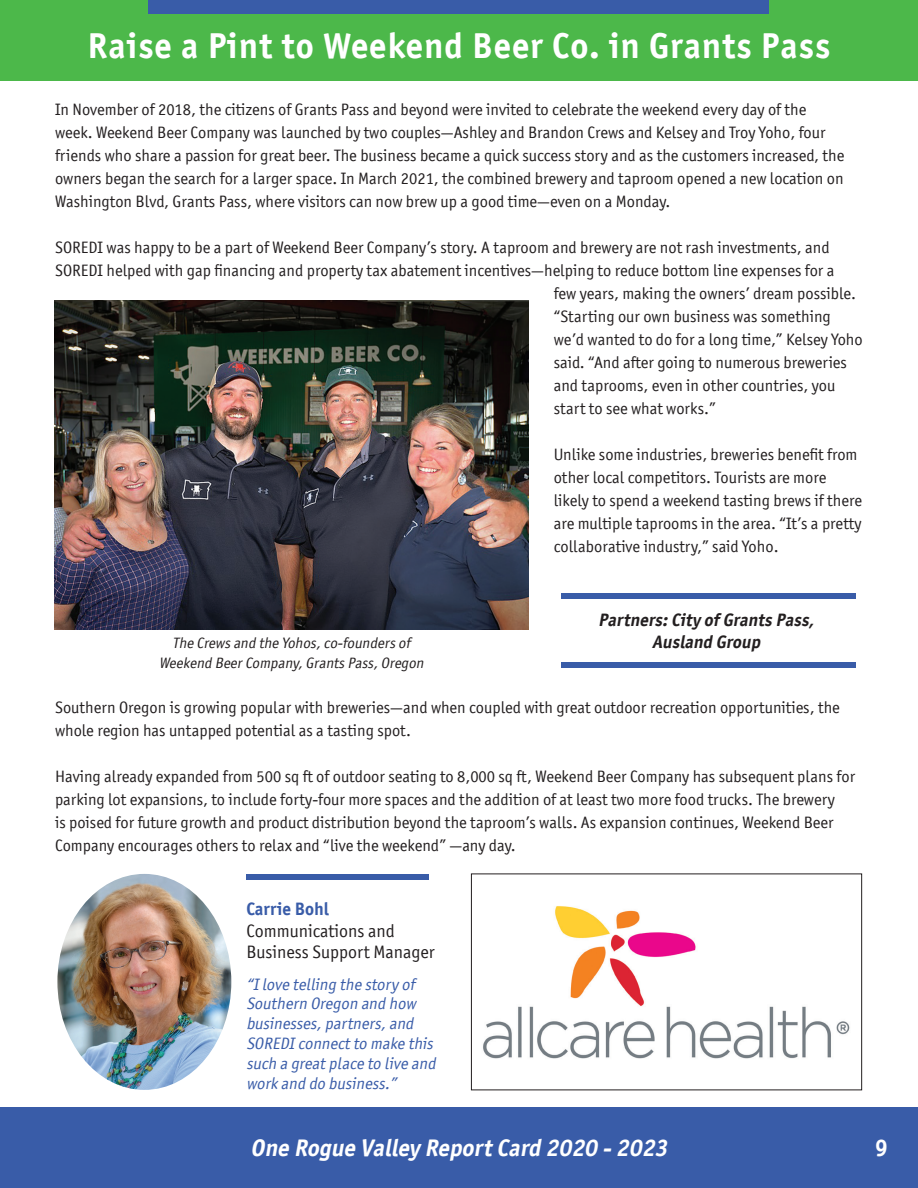
<style>
.page{position:relative;width:918px;height:1188px;background:#fff}
.page>*{position:absolute;margin:0;border:0;box-sizing:border-box;transform-origin:0 0}
.t1{font:700 36px "Officina Sans ITC Pro";letter-spacing:.025em;color:#fff}
.t2{font:italic 700 24px "Officina Sans ITC Pro";color:#fff}
.t3{font:700 24px "Officina Sans ITC Pro";color:#fff}
.t4{font:18px "Officina Sans ITC Pro";color:#231f20}
.t5{font:italic 700 18px "Officina Sans ITC Pro";color:#231f20}
.t6{font:700 18px "Officina Sans ITC Pro";color:#395ca8}
.Body{font:16.5px/23px "Officina Sans ITC Pro";color:#231f20}
.t7{font:italic 16.5px/19.8px "Officina Sans ITC Pro";color:#395ca8}
.t8{font:italic 15px "Officina Sans ITC Pro";color:#231f20}
</style>
<div class="page">
<img style="left:57px;top:874px;width:174px;height:216px">
<img style="left:483px;top:906px;width:367px;height:153px">
<div style="left:471px;top:874px;width:391px;height:216px;border:1px solid #231f20"></div>
<div style="left:246px;top:874px;width:183px;height:6px;background:#395ca8"></div>
<div style="left:0;top:0;width:918px;height:81px;background:#4cb84a"></div>
<div style="left:0;top:1107px;width:918px;height:81px;background:#395ca8"></div>
<div style="left:148px;top:0;width:622px;height:14px;background:#395ca8"></div>
<img style="left:54px;top:301px;width:475px;height:328px">
<div style="left:561px;top:593px;width:295px;height:6px;background:#395ca8"></div>
<div style="left:561px;top:662px;width:294px;height:6px;background:#395ca8"></div>
<p class="t1" style="left:88px;top:24px;width:744px">Raise a Pint to Weekend Beer Co. in Grants Pass</p>
<p class="Body" style="left:55px;top:98px;width:791px">In November of 2018, the citizens of Grants Pass and beyond were invited to celebrate the weekend every day of the week. Weekend Beer Company was launched by two couples—Ashley and Brandon Crews and Kelsey and Troy Yoho, four friends who share a passion for great beer. The business became a quick success story and as the customers increased, the owners began the search for a larger space. In March 2021, the combined brewery and taproom opened a new location on Washington Blvd, Grants Pass, where visitors can now brew up a good time—even on a Monday.</p>
<p class="Body" style="left:55px;top:236px;width:776px">SOREDI was happy to be a part of Weekend Beer Company’s story. A taproom and brewery are not rash investments, and</p>
<p class="Body" style="left:55px;top:259px;width:781px">SOREDI helped with gap financing and property tax abatement incentives—helping to reduce bottom line expenses for a</p>
<p class="Body" style="left:554px;top:282px;width:304px">few years, making the owners’ dream possible.</p>
<p class="Body" style="left:554px;top:305px;width:279px">“Starting our own business was something</p>
<p class="Body" style="left:554px;top:328px;width:311px">we’d wanted to do for a long time,” Kelsey Yoho</p>
<p class="Body" style="left:554px;top:351px;width:295px">said. “And after going to numerous breweries</p>
<p class="Body" style="left:554px;top:374px;width:283px">and taprooms, even in other countries, you</p>
<p class="Body" style="left:554px;top:397px;width:164px">start to see what works.”</p>
<p class="Body" style="left:554px;top:443px;width:310px">Unlike some industries, breweries benefit from other local competitors. Tourists are more likely to spend a weekend tasting brews if there are multiple taprooms in the area. “It’s a pretty collaborative industry,” said Yoho.</p>
<p class="t8" style="left:173px;top:635px;width:239px">The Crews and the Yohos,co-founders of</p>
<p class="t8" style="left:159px;top:654px;width:269px">Weekend BeerCompany,Grants Pass,Oregon</p>
<p class="t5" style="left:598px;top:609px;width:221px">Partners:City ofGrants Pass,</p>
<p class="t5" style="left:652px;top:630px;width:113px">Ausland Group</p>
<p class="Body" style="left:55px;top:696px;width:786px">Southern Oregon is growing popular with breweries—and when coupled with great outdoor recreation opportunities, the whole region has untapped potential as a tasting spot.</p>
<p class="Body" style="left:55px;top:765px;width:802px">Having already expanded from 500 sq ft of outdoor seating to 8,000 sq ft, Weekend Beer Company has subsequent plans for parking lot expansions, to include forty-four more spaces and the addition of at least two more food trucks. The brewery<br>is poised for future growth and product distribution beyond the taproom’s walls. As expansion continues, Weekend Beer Company encourages others to relax and “live the weekend” —any day.</p>
<p class="t6" style="left:246px;top:898px;width:84px">Carrie Bohl</p>
<p class="t4" style="left:246px;top:920px;width:150px">Communications and</p>
<p class="t4" style="left:246px;top:942px;width:190px">Business Support Manager</p>
<p class="t7" style="left:246px;top:974px;width:194px">“Ilove telling the story of<br>Southern Oregon and how businesses,partners,and<br>SOREDIconnectto make this such a greatplace to live and work and do business.”</p>
<p class="t2" style="left:251px;top:1133px;width:424px">One Rogue Valley ReportCard 2020 -2023</p>
<p class="t3" style="left:875px;top:1133px;width:14px">9</p>
</div>
